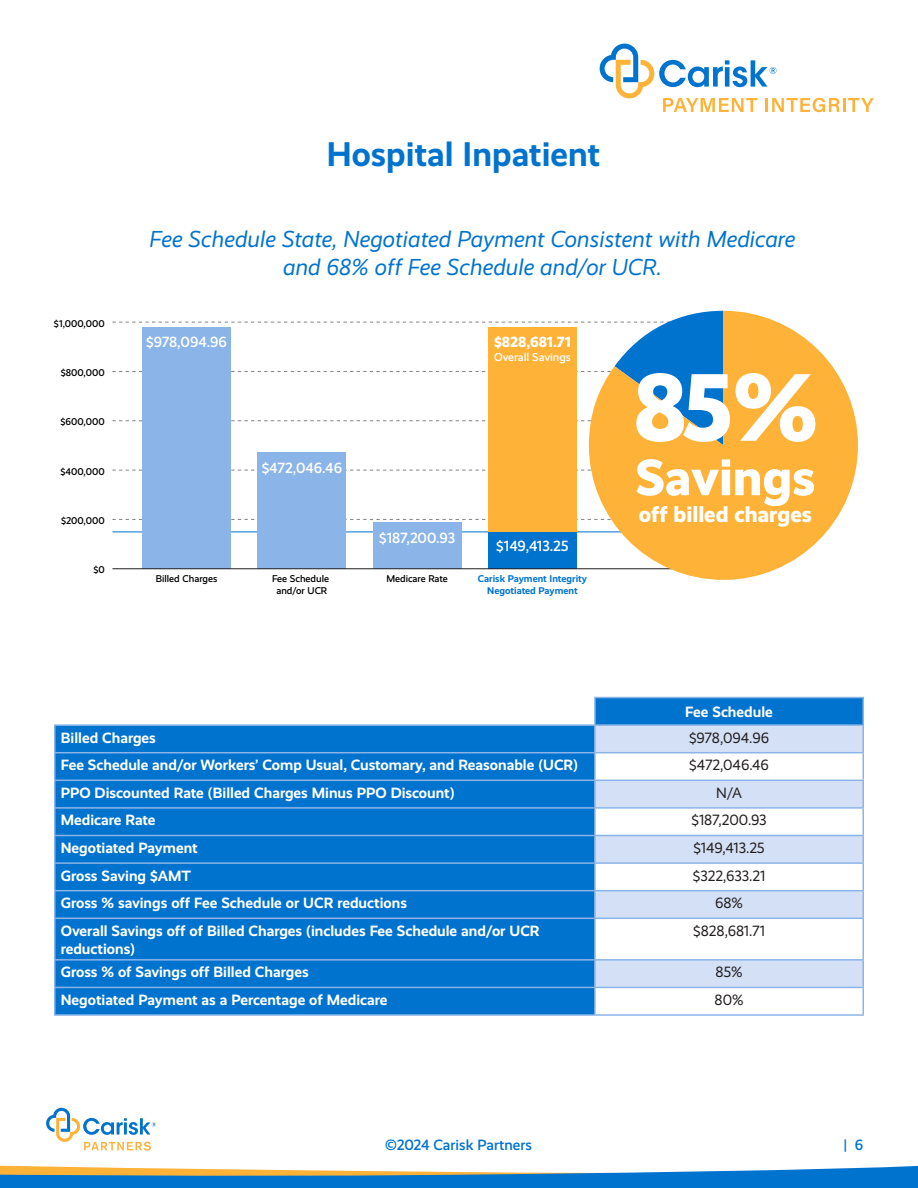
<style>
.page{position:relative;width:918px;height:1188px;background:#fff}
.page>*{position:absolute;margin:0;border:0;box-sizing:border-box;transform-origin:0 0}
.t1{font:800 96.6px "Realist";color:#fff}
.t2{font:800 51.45px "Realist";color:#fff}
.t3{font:700 34.5px "Realist";color:#0073ce}
.t4{font:italic 23.25px/27.9px "Realist";color:#0073ce;text-align:center}
.t5{font:800 22.35px "Realist";color:#fff}
.t6{font:700 15px/18px "Realist";color:#fff}
.t7{font:15px "Realist";letter-spacing:-.005em;color:#231f20}
.t8{font:500 15px "Realist";color:#0073ce}
.t9{font:500 14.85px "Realist";color:#fff}
.t10{font:800 14.85px "Realist";color:#fff}
.t11{font:500 11.55px "Realist";color:#fff}
.t12{font:500 9.9px/11.9px "Realist";color:#000;text-align:center}
.t13{font:700 9.9px/11.9px "Realist";color:#0073ce;text-align:center}
</style>
<div class="page">
<svg style="left:0;top:1165px;width:918px;height:23px"></svg>
<svg style="left:46px;top:1108px;width:110px;height:43px"></svg>
<svg style="left:600px;top:44px;width:274px;height:68px"></svg>
<div style="left:595px;top:698px;width:268px;height:27px;background:#0073ce"></div>
<div style="left:56px;top:726px;width:538px;height:288px;background:#0073ce"></div>
<svg style="left:596px;top:726px;width:266px;height:261px;fill:#d4e0f6"></svg>
<hr style="left:594px;top:697px;width:270px;height:1px;background:#8bb5e8">
<hr style="left:594px;top:698px;width:2px;height:26px;background:#8bb5e8">
<hr style="left:862px;top:698px;width:2px;height:26px;background:#8bb5e8">
<hr style="left:54px;top:724px;width:541px;height:2px;background:#8bb5e8">
<hr style="left:54px;top:726px;width:2px;height:26px;background:#8bb5e8">
<hr style="left:595px;top:724px;width:269px;height:2px;background:#8bb5e8">
<hr style="left:594px;top:726px;width:2px;height:26px;background:#8bb5e8">
<hr style="left:862px;top:726px;width:2px;height:26px;background:#8bb5e8">
<hr style="left:54px;top:752px;width:541px;height:1px;background:#8bb5e8">
<hr style="left:54px;top:753px;width:2px;height:27px;background:#8bb5e8">
<hr style="left:595px;top:752px;width:269px;height:1px;background:#8bb5e8">
<hr style="left:594px;top:753px;width:2px;height:27px;background:#8bb5e8">
<hr style="left:862px;top:753px;width:2px;height:27px;background:#8bb5e8">
<hr style="left:54px;top:780px;width:541px;height:1px;background:#8bb5e8">
<hr style="left:54px;top:781px;width:2px;height:26px;background:#8bb5e8">
<hr style="left:595px;top:780px;width:269px;height:1px;background:#8bb5e8">
<hr style="left:594px;top:781px;width:2px;height:26px;background:#8bb5e8">
<hr style="left:862px;top:781px;width:2px;height:26px;background:#8bb5e8">
<hr style="left:595px;top:807px;width:269px;height:2px;background:#8bb5e8">
<hr style="left:594px;top:809px;width:2px;height:26px;background:#8bb5e8">
<hr style="left:862px;top:809px;width:2px;height:26px;background:#8bb5e8">
<hr style="left:54px;top:836px;width:2px;height:26px;background:#8bb5e8">
<hr style="left:595px;top:835px;width:269px;height:1px;background:#8bb5e8">
<hr style="left:594px;top:836px;width:2px;height:26px;background:#8bb5e8">
<hr style="left:862px;top:836px;width:2px;height:26px;background:#8bb5e8">
<hr style="left:595px;top:862px;width:269px;height:2px;background:#8bb5e8">
<hr style="left:594px;top:864px;width:2px;height:26px;background:#8bb5e8">
<hr style="left:862px;top:864px;width:2px;height:26px;background:#8bb5e8">
<hr style="left:54px;top:891px;width:2px;height:27px;background:#8bb5e8">
<hr style="left:595px;top:890px;width:269px;height:1px;background:#8bb5e8">
<hr style="left:594px;top:891px;width:2px;height:27px;background:#8bb5e8">
<hr style="left:862px;top:891px;width:2px;height:27px;background:#8bb5e8">
<hr style="left:595px;top:918px;width:269px;height:1px;background:#8bb5e8">
<hr style="left:594px;top:919px;width:2px;height:40px;background:#8bb5e8">
<hr style="left:862px;top:919px;width:2px;height:40px;background:#8bb5e8">
<hr style="left:54px;top:961px;width:2px;height:26px;background:#8bb5e8">
<hr style="left:595px;top:959px;width:269px;height:2px;background:#8bb5e8">
<hr style="left:594px;top:961px;width:2px;height:26px;background:#8bb5e8">
<hr style="left:862px;top:961px;width:2px;height:26px;background:#8bb5e8">
<hr style="left:595px;top:987px;width:269px;height:1px;background:#8bb5e8">
<hr style="left:594px;top:988px;width:2px;height:26px;background:#8bb5e8">
<hr style="left:862px;top:988px;width:2px;height:26px;background:#8bb5e8">
<hr style="left:595px;top:1014px;width:269px;height:2px;background:#8bb5e8">
<hr style="left:54px;top:807px;width:541px;height:2px;background:#8bb5e8">
<hr style="left:54px;top:809px;width:2px;height:26px;background:#8bb5e8">
<hr style="left:54px;top:835px;width:541px;height:1px;background:#8bb5e8">
<hr style="left:54px;top:862px;width:541px;height:2px;background:#8bb5e8">
<hr style="left:54px;top:864px;width:2px;height:26px;background:#8bb5e8">
<hr style="left:54px;top:890px;width:541px;height:1px;background:#8bb5e8">
<hr style="left:54px;top:918px;width:541px;height:1px;background:#8bb5e8">
<hr style="left:54px;top:919px;width:2px;height:40px;background:#8bb5e8">
<hr style="left:54px;top:959px;width:541px;height:2px;background:#8bb5e8">
<hr style="left:54px;top:987px;width:541px;height:1px;background:#8bb5e8">
<hr style="left:54px;top:988px;width:2px;height:26px;background:#8bb5e8">
<hr style="left:54px;top:1014px;width:541px;height:2px;background:#8bb5e8">
<hr style="left:112px;top:531px;width:599px;height:1px;background:#0073ce">
<svg style="left:112px;top:519px;width:477px;height:1px"></svg>
<svg style="left:112px;top:470px;width:477px;height:1px"></svg>
<div style="left:488px;top:328px;width:89px;height:241px;background:#ffb238"></div>
<div style="left:488px;top:532px;width:89px;height:37px;background:#0073ce"></div>
<div style="left:373px;top:523px;width:89px;height:46px;background:#8bb5e8"></div>
<div style="left:257px;top:452px;width:89px;height:117px;background:#8bb5e8"></div>
<div style="left:142px;top:328px;width:89px;height:241px;background:#8bb5e8"></div>
<hr style="left:112px;top:568px;width:574px;height:1px;background:#231f20">
<svg style="left:112px;top:321px;width:477px;height:124px"></svg>
<svg style="left:589px;top:311px;width:269px;height:269px;fill:#ffb238"></svg>
<p class="t3" style="left:327px;top:134px;width:275px">Hospital Inpatient</p>
<p class="t12" style="left:54px;top:317px;width:52px">$1,000,000</p>
<p class="t12" style="left:61px;top:367px;width:46px">$800,000</p>
<p class="t12" style="left:61px;top:416px;width:46px">$600,000</p>
<p class="t12" style="left:61px;top:465px;width:46px">$400,000</p>
<p class="t12" style="left:61px;top:515px;width:45px">$200,000</p>
<p class="t12" style="left:93px;top:564px;width:13px">$0</p>
<p class="t4" style="left:149px;top:225px;width:647px">Fee Schedule State, Negotiated Payment Consistent with Medicare and 68% off Fee Schedule and/or UCR.</p>
<p class="t9" style="left:146px;top:333px;width:82px">$978,094.96</p>
<p class="t9" style="left:262px;top:459px;width:82px">$472,046.46</p>
<p class="t9" style="left:379px;top:530px;width:77px">$187,200.93</p>
<p class="t10" style="left:494px;top:333px;width:78px">$828,681.71</p>
<p class="t11" style="left:494px;top:350px;width:78px">Overall Savings</p>
<p class="t9" style="left:496px;top:537px;width:74px">$149,413.25</p>
<p class="t12" style="left:156px;top:573px;width:63px">Billed Charges</p>
<p class="t12" style="left:272px;top:573px;width:59px">Fee Schedule and/or UCR</p>
<p class="t12" style="left:386px;top:573px;width:63px">Medicare Rate</p>
<p class="t13" style="left:478px;top:573px;width:111px">Carisk Payment Integrity<br>Negotiated Payment</p>
<p class="t1" style="left:633px;top:350px;width:186px">85%</p>
<p class="t2" style="left:635px;top:447px;width:181px">Savings</p>
<p class="t5" style="left:639px;top:501px;width:175px">off billed charges</p>
<p class="t6" style="left:685px;top:703px;width:89px">Fee Schedule</p>
<p class="t6" style="left:61px;top:729px;width:97px">Billed Charges</p>
<p class="t7" style="left:689px;top:729px;width:82px">$978,094.96</p>
<p class="t6" style="left:61px;top:756px;width:519px">Fee Schedule and/or Workers’ Comp Usual, Customary, and Reasonable (UCR)</p>
<p class="t7" style="left:689px;top:757px;width:81px">$472,046.46</p>
<p class="t6" style="left:61px;top:784px;width:395px">PPO Discounted Rate (Billed Charges Minus PPO Discount)</p>
<p class="t7" style="left:716px;top:784px;width:27px">N/A</p>
<p class="t6" style="left:61px;top:811px;width:96px">Medicare Rate</p>
<p class="t7" style="left:691px;top:812px;width:77px">$187,200.93</p>
<p class="t6" style="left:61px;top:839px;width:138px">Negotiated Payment</p>
<p class="t7" style="left:693px;top:839px;width:73px">$149,413.25</p>
<p class="t6" style="left:61px;top:867px;width:132px">Gross Saving $AMT</p>
<p class="t7" style="left:693px;top:867px;width:74px">$322,633.21</p>
<p class="t6" style="left:61px;top:894px;width:348px">Gross % savings off Fee Schedule or UCR reductions</p>
<p class="t7" style="left:715px;top:895px;width:29px">68%</p>
<p class="t6" style="left:61px;top:922px;width:481px">Overall Savings off of Billed Charges (includes Fee Schedule and/or UCR reductions)</p>
<p class="t7" style="left:693px;top:922px;width:73px">$828,681.71</p>
<p class="t6" style="left:61px;top:963px;width:249px">Gross % of Savings off Billed Charges</p>
<p class="t7" style="left:715px;top:964px;width:29px">85%</p>
<p class="t6" style="left:61px;top:991px;width:328px">Negotiated Payment as a Percentage of Medicare</p>
<p class="t7" style="left:715px;top:991px;width:30px">80%</p>
<p class="t8" style="left:385px;top:1136px;width:148px">©2024 Carisk Partners</p>
<p class="t8" style="left:844px;top:1136px;width:21px">| 6</p>
</div>
